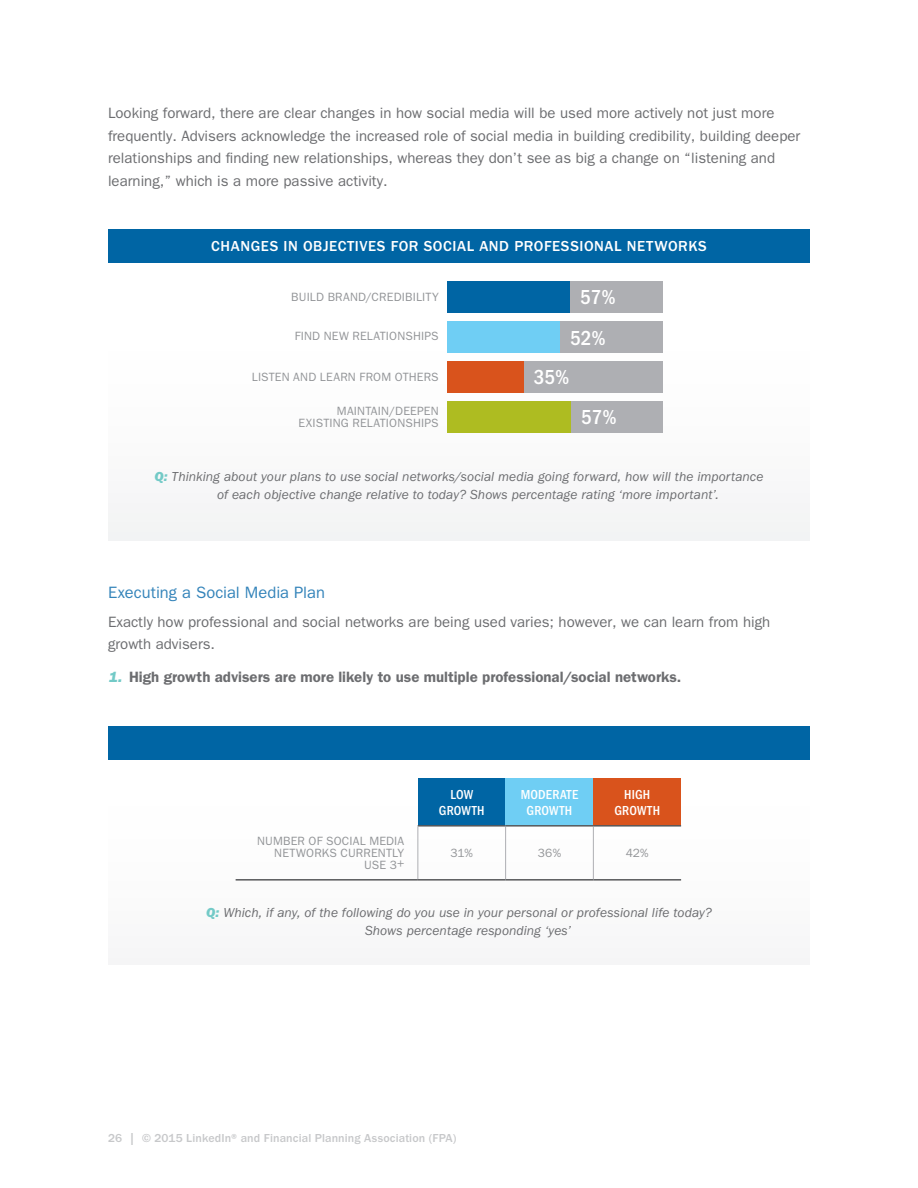
<style>
.page{position:relative;width:918px;height:1188px;background:#fff}
.page>*{position:absolute;margin:0;border:0;box-sizing:border-box;transform-origin:0 0}
.t1{font:500 condensed 21px/40.3px "ITC Franklin Gothic Std";color:#fff;text-align:center}
.t2{font:16.5px "ITC Franklin Gothic Std";color:#3484ba}
.t3{font:15px/22.5px "ITC Franklin Gothic Std";color:#6c6d70}
.t4{font:600 15px "ITC Franklin Gothic Std";color:#6c6d70}
.t5{font:500 15px "ITC Franklin Gothic Std";letter-spacing:.04em;color:#fff}
.t6{font:italic 13.5px/18px "ITC Franklin Gothic Std";letter-spacing:.005em;color:#6c6d70}
.t7{font:500 condensed 13.5px/16.5px "ITC Franklin Gothic Std";letter-spacing:.01em;color:#fff;text-align:center}
.t8{font:12px/12px "ITC Franklin Gothic Std";letter-spacing:.015em;color:#939598;text-align:right}
.t9{font:500 12px "ITC Franklin Gothic Std";letter-spacing:.01em;color:#c7c8ca}
.s1{font-family:"ITC Franklin Gothic Std Hvy It";font-style:normal;color:#73cac7}
.s2{font-family:"ITC Franklin Gothic Std Hvy It";font-weight:400;color:#73cac7}
</style>
<div class="page">
<div style="left:418px;top:779px;width:88px;height:47px;background:#0065a4"></div>
<div style="left:506px;top:779px;width:87px;height:47px;background:#6fcef4"></div>
<div style="left:593px;top:779px;width:88px;height:47px;background:#d9531c"></div>
<hr style="left:505px;top:827px;width:1px;height:52px;background:#aeafb3">
<hr style="left:593px;top:827px;width:1px;height:52px;background:#aeafb3">
<hr style="left:418px;top:825px;width:88px;height:2px;background:#57585a">
<hr style="left:506px;top:825px;width:87px;height:2px;background:#57585a">
<hr style="left:593px;top:825px;width:88px;height:2px;background:#57585a">
<hr style="left:418px;top:827px;width:1px;height:52px;background:#aeafb3">
<hr style="left:236px;top:879px;width:182px;height:2px;background:#57585a">
<hr style="left:418px;top:879px;width:88px;height:2px;background:#57585a">
<hr style="left:506px;top:879px;width:87px;height:2px;background:#57585a">
<hr style="left:593px;top:879px;width:88px;height:2px;background:#57585a">
<div style="left:108px;top:726px;width:702px;height:34px;background:#0065a4"></div>
<div style="left:447px;top:281px;width:216px;height:32px;background:#aeafb3"></div>
<div style="left:447px;top:281px;width:123px;height:32px;background:#0065a4"></div>
<div style="left:447px;top:361px;width:216px;height:32px;background:#aeafb3"></div>
<div style="left:447px;top:361px;width:77px;height:32px;background:#d9531c"></div>
<div style="left:447px;top:321px;width:216px;height:32px;background:#aeafb3"></div>
<div style="left:447px;top:321px;width:113px;height:32px;background:#6fcef4"></div>
<div style="left:447px;top:401px;width:216px;height:32px;background:#aeafb3"></div>
<div style="left:447px;top:401px;width:123px;height:32px;background:#aebc21"></div>
<div style="left:108px;top:229px;width:702px;height:34px;background:#0065a4"></div>
<p class="t3" style="left:108px;top:102px;width:694px">Looking forward, there are clear changes in how social media will be used more actively not just more frequently. Advisers acknowledge the increased role of social media in building credibility, building deeper relationships and finding new relationships, whereas they don’t see as big a change on “listening and learning,” which is a more passive activity.</p>
<p class="t5" style="left:211px;top:238px;width:497px">CHANGES IN OBJECTIVES FOR SOCIAL AND PROFESSIONAL NETWORKS</p>
<p class="t8" style="left:291px;top:291px;width:149px">BUILD BRAND/CREDIBILITY</p>
<p class="t8" style="left:295px;top:330px;width:146px">FIND NEW RELATIONSHIPS</p>
<p class="t8" style="left:252px;top:371px;width:188px">LISTEN AND LEARN FROM OTHERS</p>
<p class="t8" style="left:299px;top:405px;width:142px">MAINTAIN/DEEPEN<br>EXISTING RELATIONSHIPS</p>
<h1 class="t1" style="left:570px;top:277px;width:47px">57%<br>52%</h1>
<h1 class="t1" style="left:534px;top:357px;width:37px">35%</h1>
<h1 class="t1" style="left:581px;top:397px;width:37px">57%</h1>
<p class="t6" style="left:217px;top:467px;width:548px;text-indent:-63px"><span class="s1">Q:</span> Thinking about your plans to use social networks/social media going forward, how will the importance of each objective change relative to today? Shows percentage rating ‘more important’.</p>
<p class="t2" style="left:108px;top:582px;width:218px">Executing a Social Media Plan</p>
<p class="t3" style="left:108px;top:611px;width:664px">Exactly how professional and social networks are being used varies; however, we can learn from high growth advisers.</p>
<p class="t4" style="left:109px;top:668px;width:574px"><span class="s2">1.</span> High growth advisers are more likely to use multiple professional/social networks.</p>
<p class="t8" style="left:257px;top:835px;width:149px">NUMBER OF SOCIAL MEDIA<br>NETWORKS CURRENTLY<br>USE 3+</p>
<p class="t7" style="left:439px;top:786px;width:47px">LOW<br>GROWTH</p>
<p class="t7" style="left:521px;top:786px;width:59px">MODERATE<br>GROWTH</p>
<p class="t7" style="left:614px;top:786px;width:47px">HIGH<br>GROWTH</p>
<p class="t8" style="left:450px;top:847px;width:24px">31%</p>
<p class="t8" style="left:538px;top:847px;width:25px">36%</p>
<p class="t8" style="left:626px;top:847px;width:24px">42%</p>
<p class="t6" style="left:365px;top:903px;width:348px;text-indent:-159px"><span class="s1">Q:</span> Which, if any, of the following do you use in your personal or professional life today?<br>Shows percentage responding ‘yes’</p>
<p class="t9" style="left:108px;top:1131px;width:350px">26 | © 2015 LinkedIn® and Financial Planning Association (FPA)</p>
</div>
